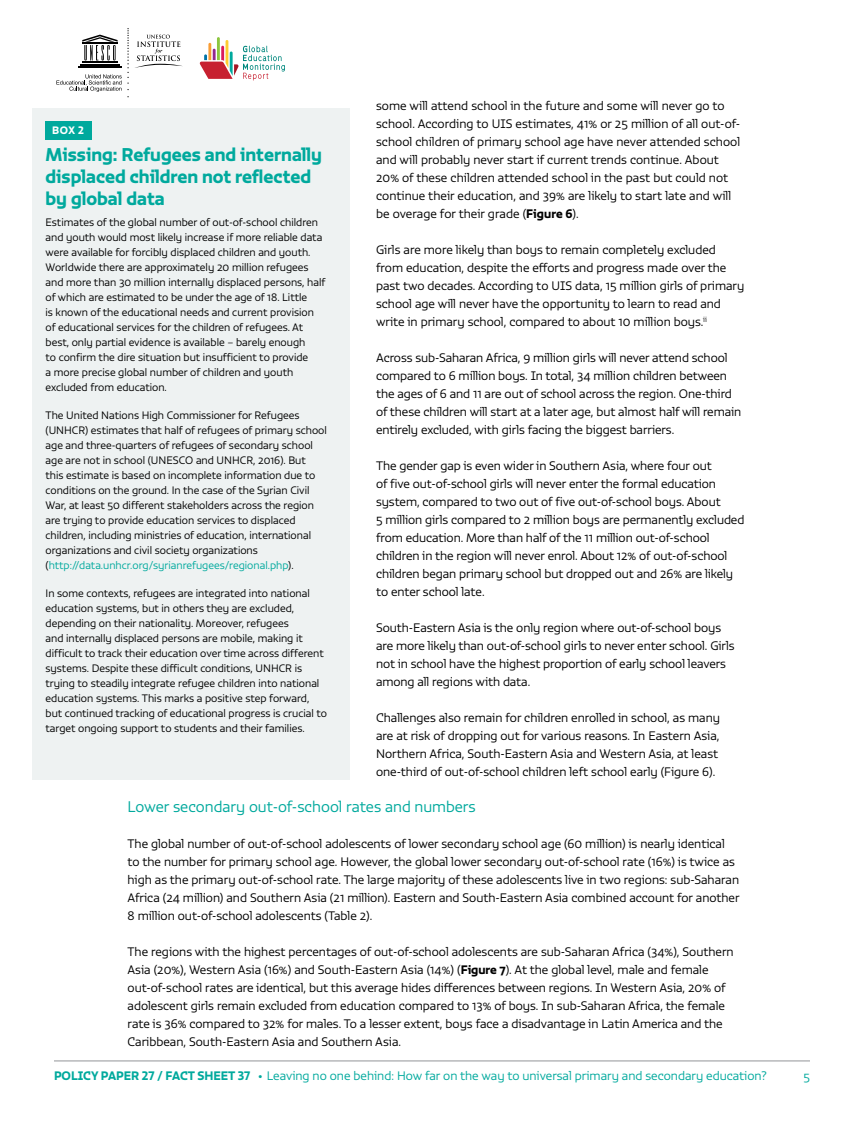
<style>
.page{position:relative;width:864px;height:1134px;background:#fff}
.page>*{position:absolute;margin:0;border:0;box-sizing:border-box;transform-origin:0 0}
.t1{font:18px/21.6px "Vita Std Bld";color:#00a99d}
.t2{font:300 15px "Vita Std";color:#00a99d}
.t3{font:300 12px/18px "Vita Std";color:#000}
.t4{font:300 12px "Vita Std";color:#00a99d}
.t5{font:300 10.5px/15px "Vita Std";color:#000}
.t6{font:10.5px "Vita Std Bld";color:#fff}
.s1{font-family:"Vita Std Bld";font-weight:400}
.s2{color:#00a99d}
</style>
<div class="page">
<hr style="left:54px;top:1061px;width:756px;height:1px;background:#939598">
<svg style="left:56px;top:28px;width:127px;height:69px"></svg>
<svg style="left:200px;top:37px;width:85px;height:44px"></svg>
<div style="left:32px;top:108px;width:317px;height:671px;background:#eef2f2"></div>
<div style="left:46px;top:122px;width:46px;height:18px;background:#00a99d"></div>
<p class="t3" style="left:376px;top:97px;width:366px">some will attend school in the future and some will never go to school. According to UIS estimates, 41% or 25 million of all out-of&shy;school children of primary school age have never attended school and will probably never start if current trends continue. About 20% of these children attended school in the past but could not continue their education, and 39% are likely to start late and will be overage for their grade (<span class="s1">Figure 6</span>).</p>
<p class="t3" style="left:376px;top:241px;width:370px">Girls are more likely than boys to remain completely excluded from education, despite the efforts and progress made over the past two decades. According to UIS data, 15 million girls of primary school age will never have the opportunity to learn to read and write in primary school, compared to about 10 million boys.<sup>ii</sup></p>
<p class="t3" style="left:376px;top:349px;width:367px">Across sub-Saharan Africa, 9 million girls will never attend school compared to 6 million boys. In total, 34 million children between the ages of 6 and 11 are out of school across the region. One-third of these children will start at a later age, but almost half will remain entirely excluded, with girls facing the biggest barriers.</p>
<p class="t3" style="left:376px;top:457px;width:370px">The gender gap is even wider in Southern Asia, where four out<br>of five out-of-school girls will never enter the formal education system, compared to two out of five out-of-school boys. About<br>5 million girls compared to 2 million boys are permanently excluded from education. More than half of the 11 million out-of-school children in the region will never enrol. About 12% of out-of-school children began primary school but dropped out and 26% are likely to enter school late.</p>
<p class="t3" style="left:376px;top:619px;width:360px">South-Eastern Asia is the only region where out-of-school boys are more likely than out-of-school girls to never enter school. Girls not in school have the highest proportion of early school leavers among all regions with data.</p>
<p class="t3" style="left:376px;top:709px;width:345px">Challenges also remain for children enrolled in school, as many are at risk of dropping out for various reasons. In Eastern Asia, Northern Africa, South-Eastern Asia and Western Asia, at least one-third of out-of-school children left school early (Figure 6).</p>
<p class="t2" style="left:128px;top:797px;width:350px">Lower secondary out-of-school rates and numbers</p>
<p class="t3" style="left:128px;top:835px;width:614px">The global number of out-of-school adolescents of lower secondary school age (60 million) is nearly identical to the number for primary school age. However, the global lower secondary out-of-school rate (16%) is twice as high as the primary out-of-school rate. The large majority of these adolescents live in two regions: sub-Saharan Africa (24 million) and Southern Asia (21 million). Eastern and South-Eastern Asia combined account for another 8 million out-of-school adolescents (Table 2).</p>
<p class="t3" style="left:128px;top:943px;width:608px">The regions with the highest percentages of out-of-school adolescents are sub-Saharan Africa (34%), Southern Asia (20%), Western Asia (16%) and South-Eastern Asia (14%) (<span class="s1">Figure 7</span>). At the global level, male and female out-of-school rates are identical, but this average hides differences between regions. In Western Asia, 20% of adolescent girls remain excluded from education compared to 13% of boys. In sub-Saharan Africa, the female rate is 36% compared to 32% for males. To a lesser extent, boys face a disadvantage in Latin America and the Caribbean, South-Eastern Asia and Southern Asia.</p>
<p class="t6" style="left:52px;top:123px;width:33px">BOX 2</p>
<h1 class="t1" style="left:46px;top:144px;width:278px">Missing: Refugees and internally displaced children not reflected by global data</h1>
<p class="t5" style="left:46px;top:215px;width:281px">Estimates of the global number of out-of-school children and youth would most likely increase if more reliable data were available for forcibly displaced children and youth.<br>Worldwide there are approximately 20 million refugees and more than 30 million internally displaced persons, half of which are estimated to be under the age of 18. Little<br>is known of the educational needs and current provision of educational services for the children of refugees. At best, only partial evidence is available – barely enough<br>to confirm the dire situation but insufficient to provide<br>a more precise global number of children and youth excluded from education.</p>
<p class="t5" style="left:46px;top:408px;width:283px">The United Nations High Commissioner for Refugees (UNHCR) estimates that half of refugees of primary school age and three-quarters of refugees of secondary school age are not in school (UNESCO and UNHCR, 2016). But<br>this estimate is based on incomplete information due to conditions on the ground. In the case of the Syrian Civil War, at least 50 different stakeholders across the region are trying to provide education services to displaced children, including ministries of education, international organizations and civil society organizations (<span class="s2">http://data.unhcr.org/syrianrefugees/regional.php</span>).</p>
<p class="t5" style="left:46px;top:586px;width:283px">In some contexts, refugees are integrated into national education systems, but in others they are excluded, depending on their nationality. Moreover, refugees<br>and internally displaced persons are mobile, making it difficult to track their education over time across different systems. Despite these difficult conditions, UNHCR is trying to steadily integrate refugee children into national education systems. This marks a positive step forward, but continued tracking of educational progress is crucial to target ongoing support to students and their families.</p>
<p class="t4" style="left:54px;top:1068px;width:714px"><span class="s1">POLICY PAPER 27 / FACT SHEET 37 •</span> Leaving no one behind: How far on the way to universal primary and secondary education?</p>
<p class="t4" style="left:803px;top:1068px;width:8px">5</p>
</div>
